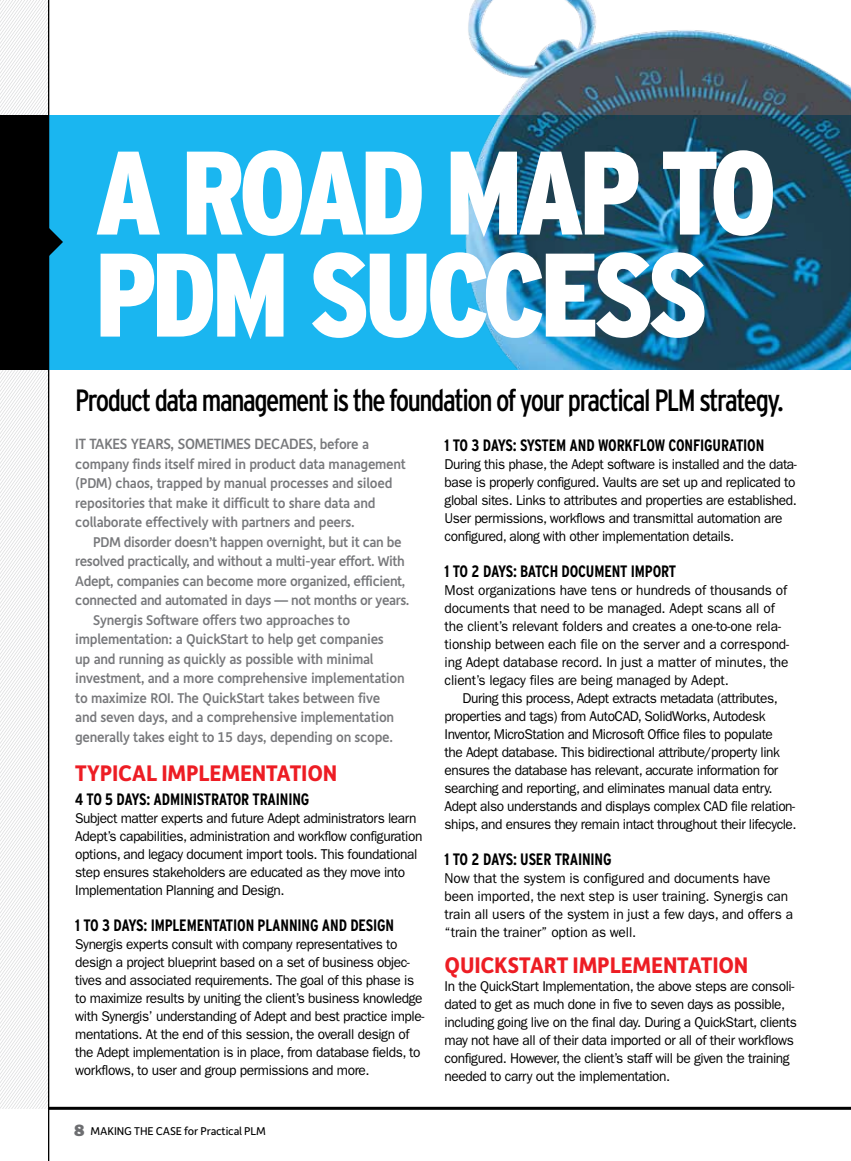
<style>
.page{position:relative;width:851px;height:1161px;background:#fff}
.page>*{position:absolute;margin:0;border:0;box-sizing:border-box;transform-origin:0 0}
.t1{font:900 condensed 118.5px/102px "Interstate";letter-spacing:-.05em;color:#fff}
.t2{font:condensed 30.75px "Interstate";letter-spacing:-.05em;color:#000;scale:.96 1}
.t3{font:700 24px "Depot New";letter-spacing:-.01em;color:#ed1d24;scale:.96 1}
.t4{font:700 condensed 16.5px "Interstate";letter-spacing:-.01em;color:#000;scale:.96 1}
.t5{font:500 15px "Depot";letter-spacing:-.02em;color:#77787b;scale:.96 1}
.t6{font:14.25px/18px "Franklin Gothic";letter-spacing:-.03em;color:#000;scale:.96 1}
.t7{font:500 14.25px/19.5px "Depot";letter-spacing:-.02em;color:#77787b;scale:.96 1}
.t8{font:14.25px/18px "Franklin Gothic";letter-spacing:-.01em;color:#000;scale:.96 1}
.t9{font:12px "Depot New";letter-spacing:-.01em;color:#000}
.s1{font-size:14.25px}
.s2{font-family:"Franklin Gothic";font-weight:800;font-size:16.5px;color:#6d6e71}
</style>
<div class="page">
<hr style="left:48px;top:1107px;width:802px;height:3px;background:#000">
<svg style="left:0;top:0;width:48px;height:1108px"></svg>
<div style="left:0;top:115px;width:850px;height:255px;background:#1ab6f0"></div>
<hr style="left:48px;top:0;width:1px;height:1161px;background:#000">
<div style="left:0;top:115px;width:49px;height:254px;background:#000"></div>
<svg style="left:49px;top:208px;width:14px;height:68px"></svg>
<img style="left:465px;top:0;width:385px;height:370px">
<h1 class="t1" style="left:94px;top:141px;width:683px">A ROAD MAP TO<br>PDM SUCCESS</h1>
<h2 class="t2" style="left:75px;top:383px;width:739px">Product data management is the foundation of your practical PLM strategy.</h2>
<p class="t5" style="left:75px;top:435px;width:307px">It takes years, sometimes decades<span class="s1">, before a</span></p>
<p class="t7" style="left:75px;top:453px;width:346px">company finds itself mired in product data management (PDM</p>
<p class="t7" style="left:107px;top:473px;width:298px">) chaos, trapped by manual processes and siloed</p>
<p class="t7" style="left:75px;top:492px;width:314px">repositories that make it difficult to share data and</p>
<p class="t7" style="left:75px;top:512px;width:293px">collaborate effectively with partners and peers.</p>
<p class="t7" style="left:93px;top:531px;width:11px">PDM</p>
<p class="t7" style="left:124px;top:531px;width:291px">disorder doesn’t happen overnight, but it can be</p>
<p class="t7" style="left:75px;top:551px;width:345px">resolved practically, and without a multi-year effort. With</p>
<p class="t7" style="left:75px;top:570px;width:345px">Adept, companies can become more organized, efficient,</p>
<p class="t7" style="left:75px;top:590px;width:350px">connected and automated in days — not months or years.</p>
<p class="t7" style="left:93px;top:609px;width:269px">Synergis Software offers two approaches to</p>
<p class="t7" style="left:75px;top:629px;width:323px">implementation: a QuickStart to help get companies</p>
<p class="t7" style="left:75px;top:648px;width:312px">up and running as quickly as possible with minimal</p>
<p class="t7" style="left:75px;top:668px;width:344px">investment, and a more comprehensive implementation</p>
<p class="t7" style="left:75px;top:687px;width:319px">to maximize ROI . The QuickStart takes between five</p>
<p class="t7" style="left:75px;top:707px;width:334px">and seven days, and a comprehensive implementation</p>
<p class="t7" style="left:75px;top:726px;width:332px">generally takes eight to 15 days, depending on scope.</p>
<h3 class="t3" style="left:75px;top:757px;width:274px">TYPICAL IMPLEMENTATION</h3>
<p class="t4" style="left:75px;top:790px;width:244px">4 TO 5 DAYS: ADM INISTRATOR TRAINING</p>
<p class="t6" style="left:75px;top:810px;width:363px">Subject matter experts and future Adept administrators learn Adept’s capabilities, administration and workflow configuration options, and legacy document import tools. This foundational step ensures stakeholders are educated as they move into Implementation Planning and Design.</p>
<p class="t4" style="left:75px;top:916px;width:334px">1 TO 3 DAYS: IMPLEMENTATION PLANNING AND DESIGN</p>
<p class="t6" style="left:75px;top:936px;width:365px">Synergis experts consult with company representatives to design a project blueprint based on a set of business objec&shy;tives and associated requirements. The goal of this phase is to maximize results by uniting the client’s business knowledge with Synergis’ understanding of Adept and best practice imple&shy;mentations. At the end of this session, the overall design of the Adept implementation is in place, from database fields, to workflows, to user and group permissions and more.</p>
<p class="t9" style="left:74px;top:1123px;width:193px"><span class="s2">8</span> MAKING THE CASE for Practical PLM</p>
<p class="t4" style="left:444px;top:436px;width:334px">1 TO 3 DAYS: SYSTEM AND WORKFLOW CONFIGURATION</p>
<p class="t6" style="left:444px;top:455px;width:368px">During this phase, the Adept software is installed and the data&shy;base is properly configured. Vaults are set up and replicated to global sites. Links to attributes and properties are established.<br>User permissions, workflows and transmittal automation are configured, along with other implementation details.</p>
<p class="t4" style="left:444px;top:562px;width:243px">1 TO 2 DAYS: BATCH DOCUMENT IMPORT</p>
<p class="t8" style="left:444px;top:581px;width:360px">Most organizations have tens or hundreds of thousands of documents that need to be managed. Adept scans all of the client’s relevant folders and creates a one-to-one rela&shy;tionship between each file on the server and a correspond&shy;ing Adept database record. In just a matter of minutes, the client’s legacy files are being managed by Adept.</p>
<p class="t6" style="left:444px;top:689px;width:368px;text-indent:18px">During this process, Adept extracts metadata (attributes, properties and tags) from AutoCAD, SolidWorks, Autodesk Inventor, MicroStation and Microsoft Office files to populate<br>the Adept database. This bidirectional attribute/property link ensures the database has relevant, accurate information for searching and reporting, and eliminates manual data entry.<br>Adept also understands and displays complex CAD file relation&shy;ships, and ensures they remain intact throughout their lifecycle.</p>
<p class="t4" style="left:444px;top:850px;width:174px">1 TO 2 DAYS: USER TRAINING</p>
<p class="t8" style="left:444px;top:869px;width:364px">N ow that the system is configured and documents have been imported, the next step is user training. Synergis can train all users of the system in just a few days, and offers a “train the trainer” option as well.</p>
<h3 class="t3" style="left:444px;top:949px;width:318px">QUICKSTART IMPLEMENTATION</h3>
<p class="t6" style="left:444px;top:977px;width:368px">In the QuickStart Implementation, the above steps are consoli&shy;dated to get as much done in five to seven days as possible, including going live on the final day. During a QuickStart, clients may not have all of their data imported or all of their workflows configured. H owever, the client’s staff will be given the training needed to carry out the implementation.</p>
</div>
